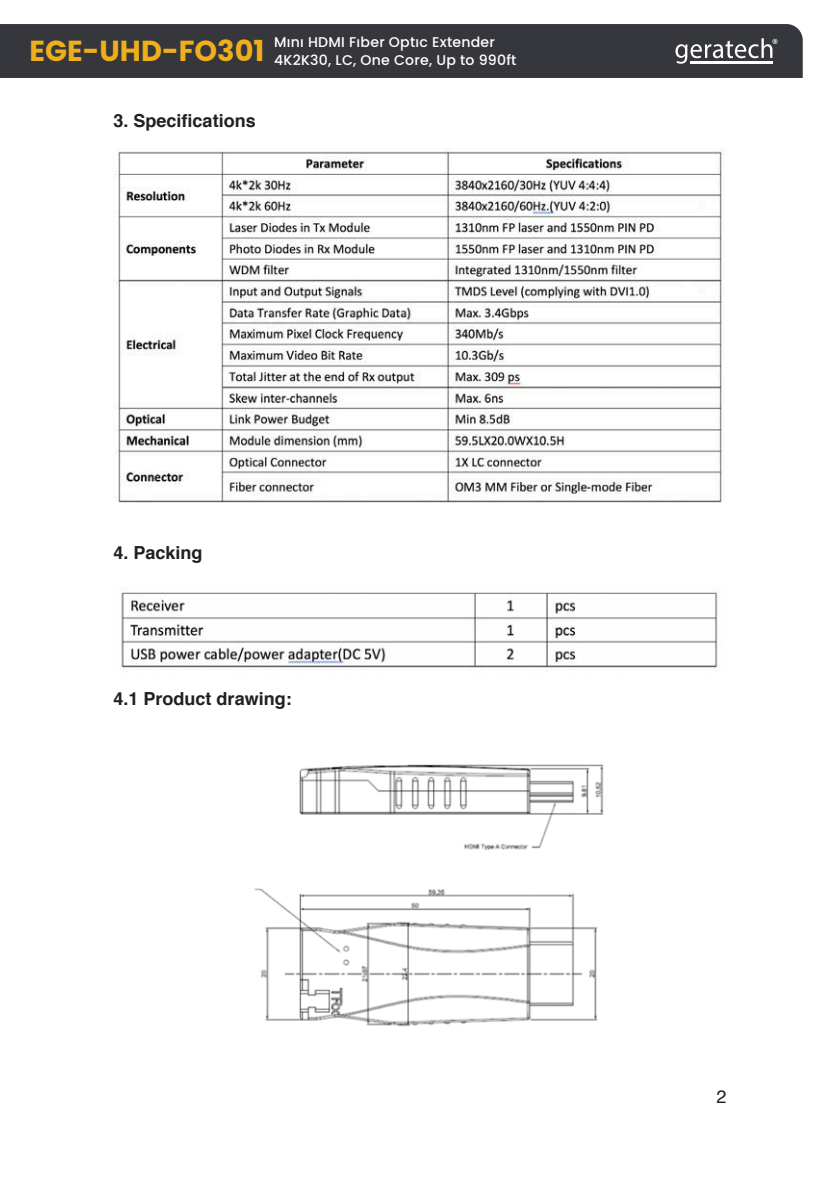
<style>
.page{position:relative;width:840px;height:1191px;background:#fff}
.page>*{position:absolute;margin:0;border:0;box-sizing:border-box;transform-origin:0 0}
.Paragraph{font:700 18px "Helvetica";color:#231f20}
.t1{font:18px "Helvetica";color:#231f20}
.t2{font:500 14.2px/18.4px "Poppins";letter-spacing:.015em;color:#fff}
</style>
<div class="page">
<div style="left:0;top:24px;width:802px;height:54px;background:#36373d"></div>
<svg style="left:675px;top:38px;width:102px;height:26px;background:#66666b"></svg>
<hr style="left:716px;top:61px;width:28px;height:3px;background:#fff">
<hr style="left:744px;top:61px;width:27px;height:3px;background:#fff">
<hr style="left:690px;top:61px;width:26px;height:3px;background:#fff">
<img style="left:113px;top:151px;width:609px;height:352px">
<img style="left:121px;top:590px;width:597px;height:82px">
<img style="left:254px;top:764px;width:350px;height:263px">
<p class="t2" style="left:30px;top:33px;width:488px;text-indent:244px">Mını HDMI Fıber Optıc Extender<br><sup>EGE-UHD-FO301</sup> 4K2K30, LC, One Core, Up to 990ft</p>
<p class="Paragraph" style="left:113px;top:106px;width:144px">3. Specifications</p>
<p class="Paragraph" style="left:113px;top:538px;width:91px">4. Packing</p>
<p class="Paragraph" style="left:113px;top:684px;width:180px">4.1 Product drawing:</p>
<p class="t1" style="left:716px;top:1082px;width:12px">2</p>
</div>
